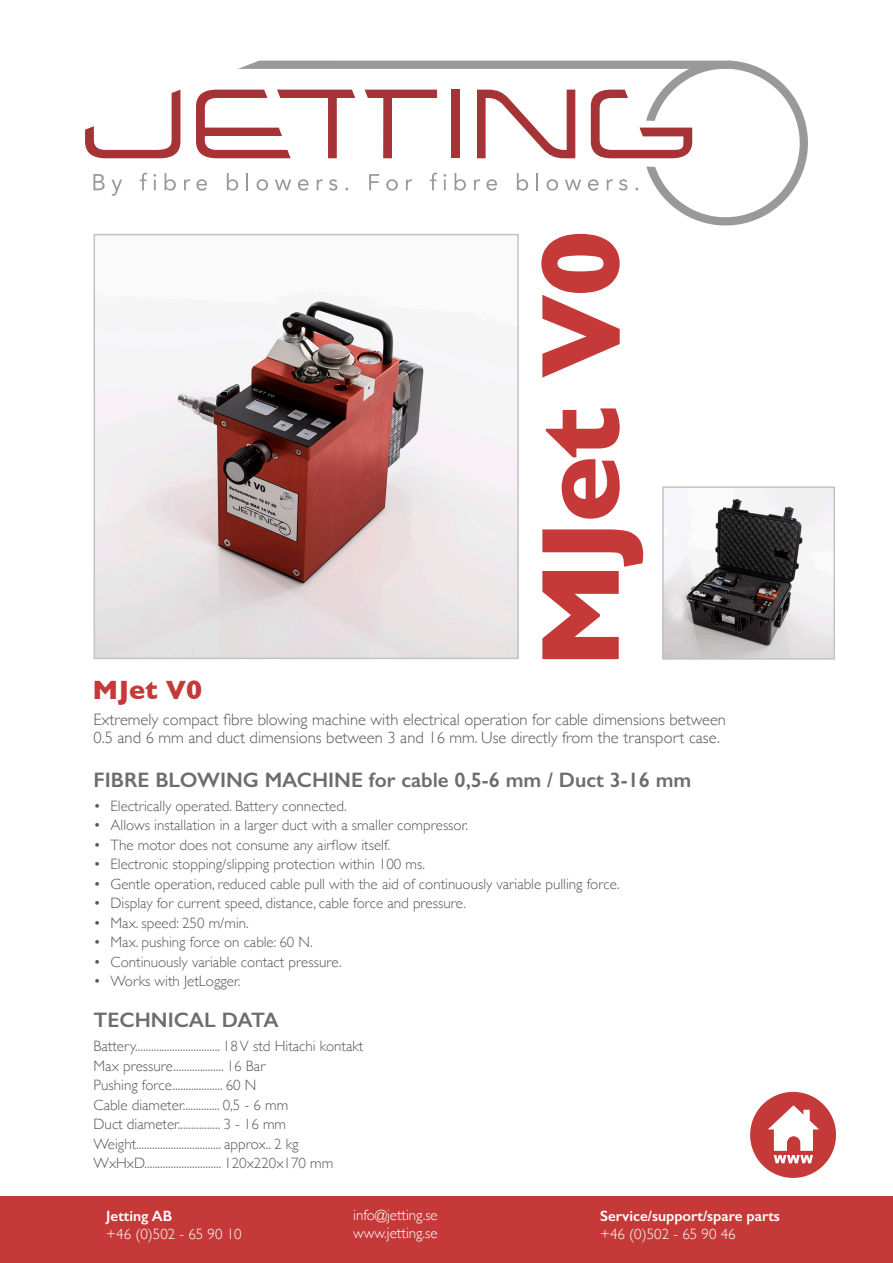
<style>
.page{position:relative;width:893px;height:1263px;background:#fff}
.page>*{position:absolute;margin:0;border:0;box-sizing:border-box;transform-origin:0 0}
.Produktrubrik{font:700 27px "Gill Sans";color:#c53939}
.Produktrubrik_mellan{font:600 21px "Gill Sans";color:#6c6d70}
.Full_text_left{font:300 16.5px "Gill Sans";color:#57585a}
.Teknisk_data{font:300 15px "Gill Sans";color:#57585a}
.t1{font:300 15px/18px "Gill Sans";color:#fff}
.t2{font:600 15px "Gill Sans";color:#fff}
</style>
<div class="page">
<div style="left:0;top:1196px;width:893px;height:67px;background:#c53939"></div>
<div style="left:750px;top:1092px;width:86px;height:86px;background:#c53939;border-radius:50%"></div>
<svg style="left:768px;top:1105px;width:51px;height:58px"></svg>
<svg style="left:85px;top:90px;width:95px;height:68px"></svg>
<svg style="left:93px;top:174px;width:12px;height:16px"></svg>
<svg style="left:111px;top:180px;width:11px;height:16px"></svg>
<svg style="left:140px;top:173px;width:7px;height:17px"></svg>
<svg style="left:153px;top:174px;width:3px;height:16px"></svg>
<svg style="left:165px;top:173px;width:11px;height:18px"></svg>
<svg style="left:184px;top:179px;width:6px;height:11px"></svg>
<svg style="left:196px;top:61px;width:612px;height:164px"></svg>
<img style="left:97px;top:301px;width:419px;height:355px">
<div style="left:94px;top:234px;width:425px;height:425px;border:2px solid #c2c3c6"></div>
<svg style="left:541px;top:234px;width:102px;height:425px"></svg>
<img style="left:665px;top:489px;width:167px;height:168px">
<div style="left:662px;top:486px;width:173px;height:174px;border:2px solid #c2c3c6"></div>
<p class="Produktrubrik" style="left:92px;top:668px;width:111px">MJet V0</p>
<p class="Full_text_left" style="left:94px;top:707px;width:634px">Extremely compact fibre blowing machine with electrical operation for cable dimensions between</p>
<p class="Full_text_left" style="left:94px;top:725px;width:628px">0.5 and 6 mm and duct dimensions between 3 and 16 mm. Use directly from the transport case.</p>
<p class="Produktrubrik_mellan" style="left:94px;top:767px;width:599px">FIBRE BLOWING MACHINE for cable 0,5-6 mm / Duct 3-16 mm</p>
<p class="Teknisk_data" style="left:94px;top:794px;width:255px">• Electrically operated. Battery connected.</p>
<p class="Teknisk_data" style="left:94px;top:814px;width:376px">• Allows installation in a larger duct with a smaller compressor.</p>
<p class="Teknisk_data" style="left:94px;top:833px;width:298px">• The motor does not consume any airflow itself.</p>
<p class="Teknisk_data" style="left:94px;top:853px;width:333px">• Electronic stopping/slipping protection within 100 ms.</p>
<p class="Teknisk_data" style="left:94px;top:872px;width:528px">• Gentle operation, reduced cable pull with the aid of continuously variable pulling force.</p>
<p class="Teknisk_data" style="left:94px;top:892px;width:374px">• Display for current speed, distance, cable force and pressure.</p>
<p class="Teknisk_data" style="left:94px;top:911px;width:157px">• Max. speed: 250 m/min.</p>
<p class="Teknisk_data" style="left:94px;top:931px;width:221px">• Max. pushing force on cable: 60 N.</p>
<p class="Teknisk_data" style="left:94px;top:950px;width:250px">• Continuously variable contact pressure.</p>
<p class="Teknisk_data" style="left:94px;top:970px;width:148px">• Works with JetLogger.</p>
<p class="Produktrubrik_mellan" style="left:94px;top:1007px;width:187px">TECHNICAL DATA</p>
<p class="Teknisk_data" style="left:94px;top:1034px;width:271px">Battery................................ 18 V std Hitachi kontakt</p>
<p class="Teknisk_data" style="left:94px;top:1054px;width:173px">Max pressure................... 16 Bar</p>
<p class="Teknisk_data" style="left:94px;top:1073px;width:164px">Pushing force................... 60 N</p>
<p class="Teknisk_data" style="left:94px;top:1093px;width:196px">Cable diameter.............. 0,5 - 6 mm</p>
<p class="Teknisk_data" style="left:94px;top:1112px;width:194px">Duct diameter................ 3 - 16 mm</p>
<p class="Teknisk_data" style="left:94px;top:1132px;width:206px">Weight................................ approx.. 2 kg</p>
<p class="Teknisk_data" style="left:94px;top:1151px;width:241px">WxHxD............................. 120x220x170 mm</p>
<p class="t2" style="left:106px;top:1206px;width:67px">Jetting AB</p>
<p class="t1" style="left:106px;top:1224px;width:137px">+46 (0)502 - 65 90 10</p>
<p class="t1" style="left:353px;top:1205px;width:86px">info@jetting.se www.jetting.se</p>
<p class="t2" style="left:600px;top:1206px;width:181px">Service/support/spare parts</p>
<p class="t1" style="left:600px;top:1224px;width:137px">+46 (0)502 - 65 90 46</p>
</div>
